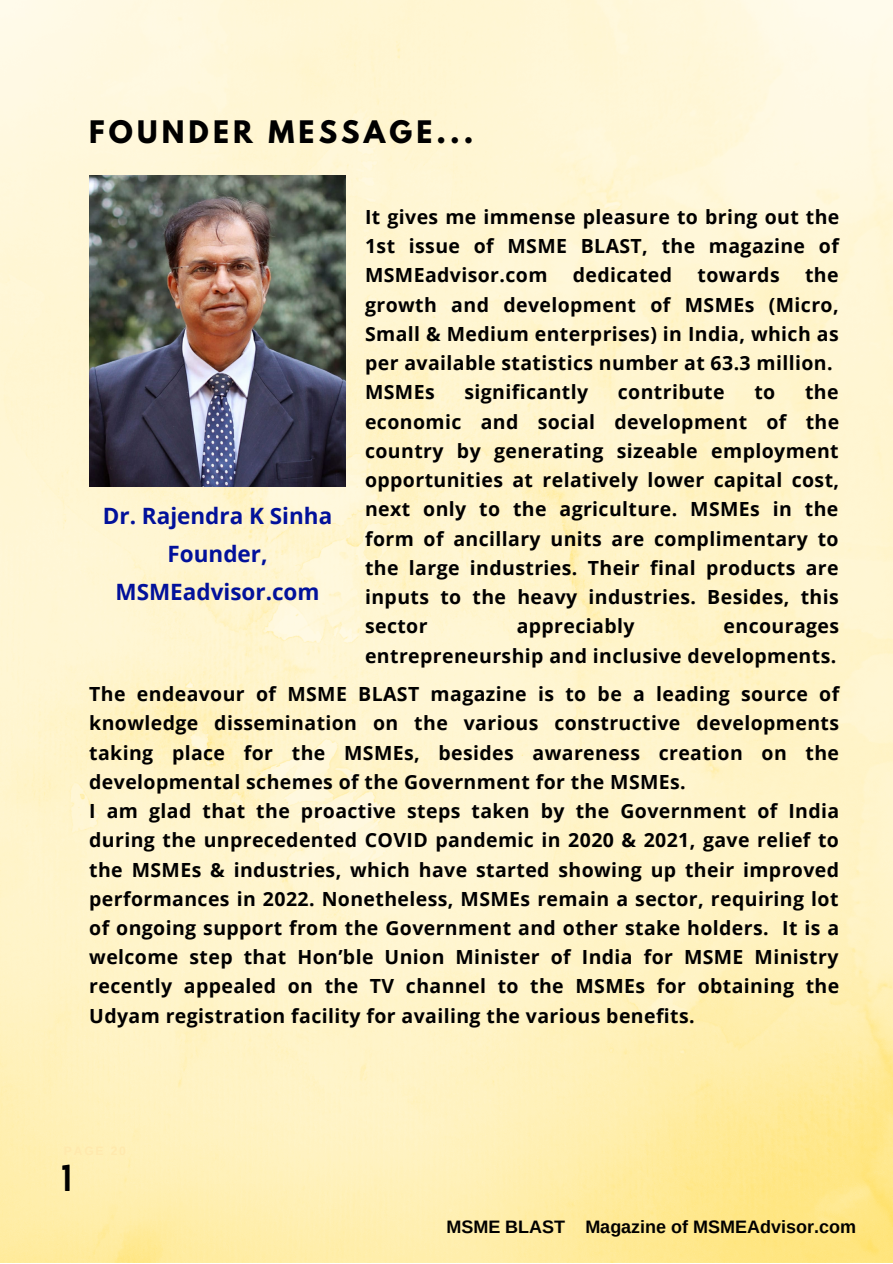
<style>
.page{position:relative;width:893px;height:1264px;background:#fff}
.page>*{position:absolute;margin:0;border:0;box-sizing:border-box;transform-origin:0 0}
.t1{font:33px "Norwester";color:#000}
.t2{font:700 27.45px "League Spartan";letter-spacing:.15em;color:#000}
.t3{font:700 22.5px/38.2px "Open Sans";color:#02119b;text-align:center}
.t4{font:700 19.5px/29.2px "Open Sans";letter-spacing:.02em;color:#000;text-align:justify}
.t5{font:700 18px "Arimo";color:#000}
</style>
<div class="page">
<img style="left:0;top:0;width:892px;height:1262px">
<img style="left:89px;top:176px;width:257px;height:310px">
<h2 class="t2" style="left:89px;top:118px;width:386px">FOUNDER MESSAGE...</h2>
<p class="t4" style="left:365px;top:202px;width:476px">It gives me immense pleasure to bring out the 1st issue of MSME BLAST, the magazine of MSMEadvisor.com</p>
<p class="t4" style="left:365px;top:260px;width:475px;text-align:left;text-indent:440px">the growth and development of MSMEs (Micro,<br>Small &amp; Medium enterprises) in India, which as per available statistics number at 63.3 million.<br>MSMEs</p>
<p class="t4" style="left:572px;top:260px;width:101px">dedicated</p>
<p class="t4" style="left:697px;top:260px;width:84px">towards</p>
<p class="t4" style="left:464px;top:377px;width:125px">significantly</p>
<p class="t4" style="left:618px;top:377px;width:108px">contribute</p>
<p class="t4" style="left:754px;top:377px;width:22px">to</p>
<p class="t4" style="left:365px;top:377px;width:475px;text-indent:440px">the economic and social development of the country by generating sizeable employment opportunities at relatively lower capital cost, next only to the agriculture. MSMEs in the form of ancillary units are complimentary to the large industries. Their final products are inputs to the heavy industries. Besides, this sector</p>
<p class="t3" style="left:103px;top:495px;width:231px">Dr. Rajendra K Sinha<br>Founder,<br>MSMEadvisor.com</p>
<p class="t4" style="left:516px;top:611px;width:119px">appreciably</p>
<p class="t4" style="left:365px;top:611px;width:475px;text-align:right">encourages<br>entrepreneurship and inclusive developments.</p>
<p class="t4" style="left:89px;top:679px;width:751px;text-align:left">The endeavour of MSME BLAST magazine is to be a leading source of knowledge dissemination on the various constructive developments taking place for the MSMEs, besides awareness creation on the developmental schemes of the Government for the MSMEs.<br>I am glad that the proactive steps taken by the Government of India during the unprecedented COVID pandemic in 2020 &amp; 2021, gave relief to the MSMEs &amp; industries, which have started showing up their improved performances in 2022. Nonetheless, MSMEs remain a sector, requiring lot of ongoing support from the Government and other stake holders. It is a welcome step that Hon’ble Union Minister of India for MSME Ministry recently appealed on the TV channel to the MSMEs for obtaining the Udyam registration facility for availing the various benefits.</p>
<h1 class="t1" style="left:61px;top:1158px;width:12px">1</h1>
<p class="t5" style="left:446px;top:1216px;width:411px">MSME BLAST Magazine of MSMEAdvisor.com</p>
</div>
